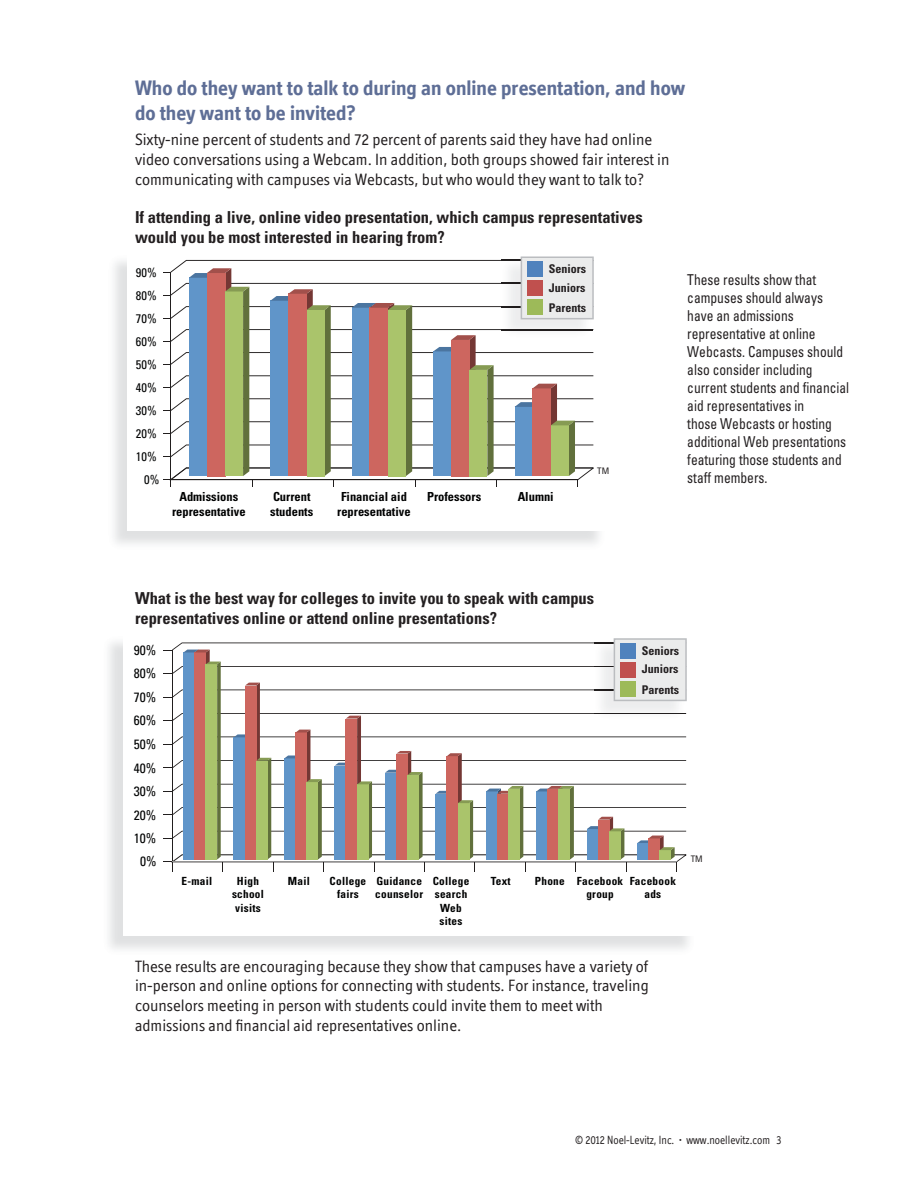
<style>
.page{position:relative;width:918px;height:1188px;background:#fff}
.page>*{position:absolute;margin:0;border:0;box-sizing:border-box;transform-origin:0 0}
.t1{font:700 21px/25.2px "Officina Display ITC";color:#5e6e96}
.t2{font:16.5px/19.8px "Officina Display ITC";color:#231f20}
.t3{font:700 condensed 16.5px/19.8px "Univers";color:#231f20}
.t4{font:condensed 15px/18px "Univers";color:#231f20;scale:.9 1}
.t5{font:condensed 13.5px "Univers";color:#010202}
.t6{font:700 condensed 12.45px/15px "Univers";color:#010202;text-align:center}
.t7{font:condensed 12.45px "Univers";color:#010202}
.t8{font:700 condensed 12px/18.5px "Univers";color:#231f20}
.t9{font:12px "Officina Display ITC";color:#231f20;scale:.9 1}
.t10{font:700 condensed 11.25px/13.5px "Univers";letter-spacing:.025em;color:#010202;text-align:center}
.t11{font:condensed 9px "Univers";color:#231f20}
</style>
<div class="page">
<svg style="left:164px;top:256px;width:430px;height:231px"></svg>
<div style="left:527px;top:261px;width:16px;height:16px;background:#4f82bd"></div>
<div style="left:527px;top:280px;width:16px;height:16px;background:#c0504e"></div>
<div style="left:527px;top:299px;width:16px;height:16px;background:#9dba59"></div>
<svg style="left:163px;top:638px;width:524px;height:233px"></svg>
<div style="left:620px;top:643px;width:16px;height:16px;background:#4f82bd"></div>
<div style="left:620px;top:662px;width:16px;height:16px;background:#c0504e"></div>
<div style="left:620px;top:681px;width:16px;height:16px;background:#9dba59"></div>
<p class="t1" style="left:135px;top:77px;width:552px">Who do they want to talk to during an online presentation, and how do they want to be invited?</p>
<p class="t2" style="left:135px;top:132px;width:536px">Sixty-nine percent of students and 72 percent of parents said they have had online video conversations using a Webcam. In addition, both groups showed fair interest in communicating with campuses via Webcasts, but who would they want to talk to?</p>
<p class="t3" style="left:135px;top:209px;width:509px">If attending a live, online video presentation, which campus representatives would you be most interested in hearing from?</p>
<p class="t7" style="left:136px;top:268px;width:22px">90%</p>
<p class="t7" style="left:136px;top:291px;width:22px">80%</p>
<p class="t7" style="left:136px;top:314px;width:22px">70%</p>
<p class="t7" style="left:136px;top:337px;width:22px">60%</p>
<p class="t7" style="left:136px;top:360px;width:22px">50%</p>
<p class="t7" style="left:136px;top:383px;width:22px">40%</p>
<p class="t7" style="left:136px;top:406px;width:22px">30%</p>
<p class="t7" style="left:136px;top:429px;width:22px">20%</p>
<p class="t7" style="left:136px;top:452px;width:22px">10%</p>
<p class="t7" style="left:144px;top:475px;width:17px">0%</p>
<p class="t8" style="left:549px;top:261px;width:39px">Seniors<br>Juniors</p>
<p class="t8" style="left:549px;top:300px;width:39px">Parents</p>
<p class="t6" style="left:172px;top:490px;width:75px">Admissions representative</p>
<p class="t6" style="left:270px;top:490px;width:45px;text-align:left">Current students</p>
<p class="t6" style="left:337px;top:490px;width:75px">Financial aid representative</p>
<p class="t6" style="left:427px;top:490px;width:56px">Professors</p>
<p class="t6" style="left:518px;top:490px;width:38px">Alumni</p>
<p class="t11" style="left:597px;top:468px;width:13px">TM</p>
<p class="t4" style="left:687px;top:272px;width:181px">These results show that campuses should always have an admissions representative at online<br>Webcasts. Campuses should also consider including current students and financial aid representatives in<br>those Webcasts or hosting additional Web presentations featuring those students and staff members.</p>
<p class="t3" style="left:135px;top:590px;width:461px">What is the best way for colleges to invite you to speak with campus representatives online or attend online presentations?</p>
<p class="t5" style="left:134px;top:645px;width:24px">90%</p>
<p class="t5" style="left:134px;top:668px;width:24px">80%</p>
<p class="t5" style="left:134px;top:692px;width:24px">70%</p>
<p class="t5" style="left:134px;top:715px;width:24px">60%</p>
<p class="t5" style="left:134px;top:739px;width:24px">50%</p>
<p class="t5" style="left:134px;top:763px;width:24px">40%</p>
<p class="t5" style="left:134px;top:786px;width:24px">30%</p>
<p class="t5" style="left:134px;top:810px;width:24px">20%</p>
<p class="t5" style="left:134px;top:833px;width:24px">10%</p>
<p class="t5" style="left:140px;top:857px;width:18px">0%</p>
<p class="t8" style="left:642px;top:643px;width:39px">Seniors<br>Juniors</p>
<p class="t8" style="left:642px;top:682px;width:39px">Parents</p>
<p class="t10" style="left:182px;top:875px;width:32px">E-mail</p>
<p class="t10" style="left:232px;top:875px;width:33px">High school visits</p>
<p class="t10" style="left:288px;top:875px;width:24px">Mail</p>
<p class="t10" style="left:330px;top:875px;width:38px">College fairs</p>
<p class="t10" style="left:375px;top:875px;width:49px;text-align:left">Guidance counselor</p>
<p class="t10" style="left:433px;top:875px;width:38px">College search<br>Web sites</p>
<p class="t10" style="left:491px;top:875px;width:21px">Text</p>
<p class="t10" style="left:586px;top:875px;width:38px;text-align:left;text-indent:-51px">Phone Facebook group</p>
<p class="t10" style="left:630px;top:875px;width:48px">Facebook ads</p>
<p class="t11" style="left:691px;top:856px;width:13px">TM</p>
<p class="t2" style="left:135px;top:958px;width:515px">These results are encouraging because they show that campuses have a variety of in-person and online options for connecting with students. For instance, traveling counselors meeting in person with students could invite them to meet with admissions and financial aid representatives online.</p>
<p class="t9" style="left:575px;top:1135px;width:231px">© 2012 Noel-Levitz, Inc. • www.noellevitz.com 3</p>
</div>
